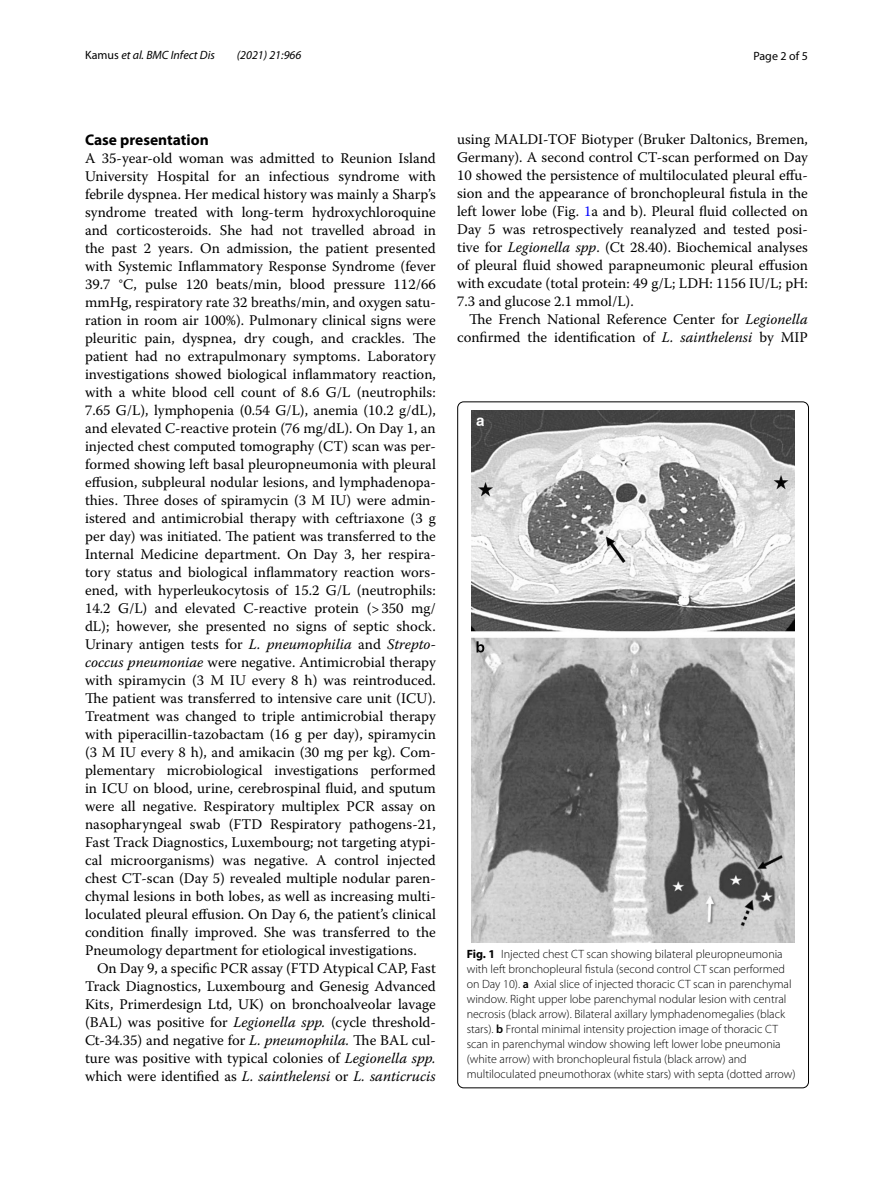
<style>
.page{position:relative;width:893px;height:1187px;background:#fff}
.page>*{position:absolute;margin:0;border:0;box-sizing:border-box;transform-origin:0 0}
.t1{font:700 15.45px "Myriad Pro";color:#000}
.t2{font:14.7px/18px "Warnock Pro";color:#000;text-align:justify}
.t3{font:300 12px/15px "Myriad Pro";color:#000}
.t4{font:italic 12px "Myriad Pro";color:#000}
.t5{font:12px "Myriad Pro";color:#000}
.s1{font-style:normal}
.s2{font-style:italic}
.s3{color:#00f}
.s4{font-weight:700}
.s5{font-weight:600}
</style>
<div class="page">
<img style="left:471px;top:411px;width:324px;height:531px">
<p class="t4" style="left:85px;top:48px;width:131px"><span class="s1">Kamus</span> et al. BMC Infect Dis</p>
<p class="t4" style="left:237px;top:48px;width:66px">(2021) 21:966</p>
<p class="t5" style="left:753px;top:48px;width:56px">Page 2 of 5</p>
<p class="t1" style="left:85px;top:129px;width:125px">Case presentation</p>
<p class="t2" style="left:85px;top:148px;width:352px">A 35-year-old woman was admitted to Reunion Island University Hospital for an infectious syndrome with febrile dyspnea. Her medical history was mainly a Sharp’s syndrome treated with long-term hydroxychloroquine and corticosteroids. She had not travelled abroad in the past 2 years. On admission, the patient presented with Systemic Inflammatory Response Syndrome (fever 39.7 °C, pulse 120 beats/min, blood pressure 112/66 mmHg, respiratory rate 32 breaths/min, and oxygen satu&shy;ration in room air 100%). Pulmonary clinical signs were pleuritic pain, dyspnea, dry cough, and crackles. The patient had no extrapulmonary symptoms. Laboratory investigations showed biological inflammatory reaction, with a white blood cell count of 8.6 G/L (neutrophils:<br>7.65 G/L), lymphopenia (0.54 G/L), anemia (10.2 g/dL), and elevated C-reactive protein (76 mg/dL). On Day 1, an injected chest computed tomography (CT) scan was per&shy;formed showing left basal pleuropneumonia with pleural effusion, subpleural nodular lesions, and lymphadenopa&shy;thies. Three doses of spiramycin (3 M IU) were admin&shy;istered and antimicrobial therapy with ceftriaxone (3 g per day) was initiated. The patient was transferred to the Internal Medicine department. On Day 3, her respira&shy;tory status and biological inflammatory reaction wors&shy;ened, with hyperleukocytosis of 15.2 G/L (neutrophils:<br>14.2 G/L) and elevated C-reactive protein (&gt;350 mg/ dL); however, she presented no signs of septic shock.<br>Urinary antigen tests for <span class="s2">L. pneumophilia</span> and <span class="s2">Strepto&shy;coccus pneumoniae</span> were negative. Antimicrobial therapy with spiramycin (3 M IU every 8 h) was reintroduced.<br>The patient was transferred to intensive care unit (ICU).<br>Treatment was changed to triple antimicrobial therapy with piperacillin-tazobactam (16 g per day), spiramycin (3 M IU every 8 h), and amikacin (30 mg per kg). Com&shy;plementary microbiological investigations performed in ICU on blood, urine, cerebrospinal fluid, and sputum were all negative. Respiratory multiplex PCR assay on nasopharyngeal swab (FTD Respiratory pathogens-21, Fast Track Diagnostics, Luxembourg; not targeting atypi&shy;cal microorganisms) was negative. A control injected chest CT-scan (Day 5) revealed multiple nodular paren&shy;chymal lesions in both lobes, as well as increasing multi&shy;loculated pleural effusion. On Day 6, the patient’s clinical condition finally improved. She was transferred to the Pneumology department for etiological investigations.</p>
<p class="t2" style="left:85px;top:958px;width:352px;text-indent:12px">On Day 9, a specific PCR assay (FTD Atypical CAP, Fast Track Diagnostics, Luxembourg and Genesig Advanced Kits, Primerdesign Ltd, UK) on bronchoalveolar lavage (BAL) was positive for <span class="s2">Legionella spp.</span> (cycle threshold-Ct-34.35) and negative for <span class="s2">L. pneumophila.</span> The BAL cul&shy;ture was positive with typical colonies of <span class="s2">Legionella spp. </span>which were identified as <span class="s2">L. sainthelensi</span> or <span class="s2">L. santicrucis</span></p>
<p class="t2" style="left:457px;top:130px;width:352px">using MALDI-TOF Biotyper (Bruker Daltonics, Bremen, Germany). A second control CT-scan performed on Day 10 showed the persistence of multiloculated pleural effu&shy;sion and the appearance of bronchopleural fistula in the left lower lobe (Fig. <span class="s3">1</span>a and b). Pleural fluid collected on Day 5 was retrospectively reanalyzed and tested posi&shy;tive for <span class="s2">Legionella spp</span>. (Ct 28.40). Biochemical analyses of pleural fluid showed parapneumonic pleural effusion with excudate (total protein: 49 g/L; LDH: 1156 IU/L; pH:<br>7.3 and glucose 2.1 mmol/L).</p>
<p class="t2" style="left:457px;top:310px;width:352px;text-align:right">The French National Reference Center for <span class="s2">Legionella </span>confirmed the identification of <span class="s2">L. sainthelensi</span> by MIP</p>
<p class="t3" style="left:467px;top:946px;width:330px"><span class="s4">Fig. 1</span> Injected chest CT scan showing bilateral pleuropneumonia with left bronchopleural fistula (second control CT scan performed on Day 10). <span class="s5">a</span> Axial slice of injected thoracic CT scan in parenchymal window. Right upper lobe parenchymal nodular lesion with central necrosis (black arrow). Bilateral axillary lymphadenomegalies (black stars). <span class="s5">b</span> Frontal minimal intensity projection image of thoracic CT scan in parenchymal window showing left lower lobe pneumonia (white arrow) with bronchopleural fistula (black arrow) and multiloculated pneumothorax (white stars) with septa (dotted arrow)</p>
</div>
